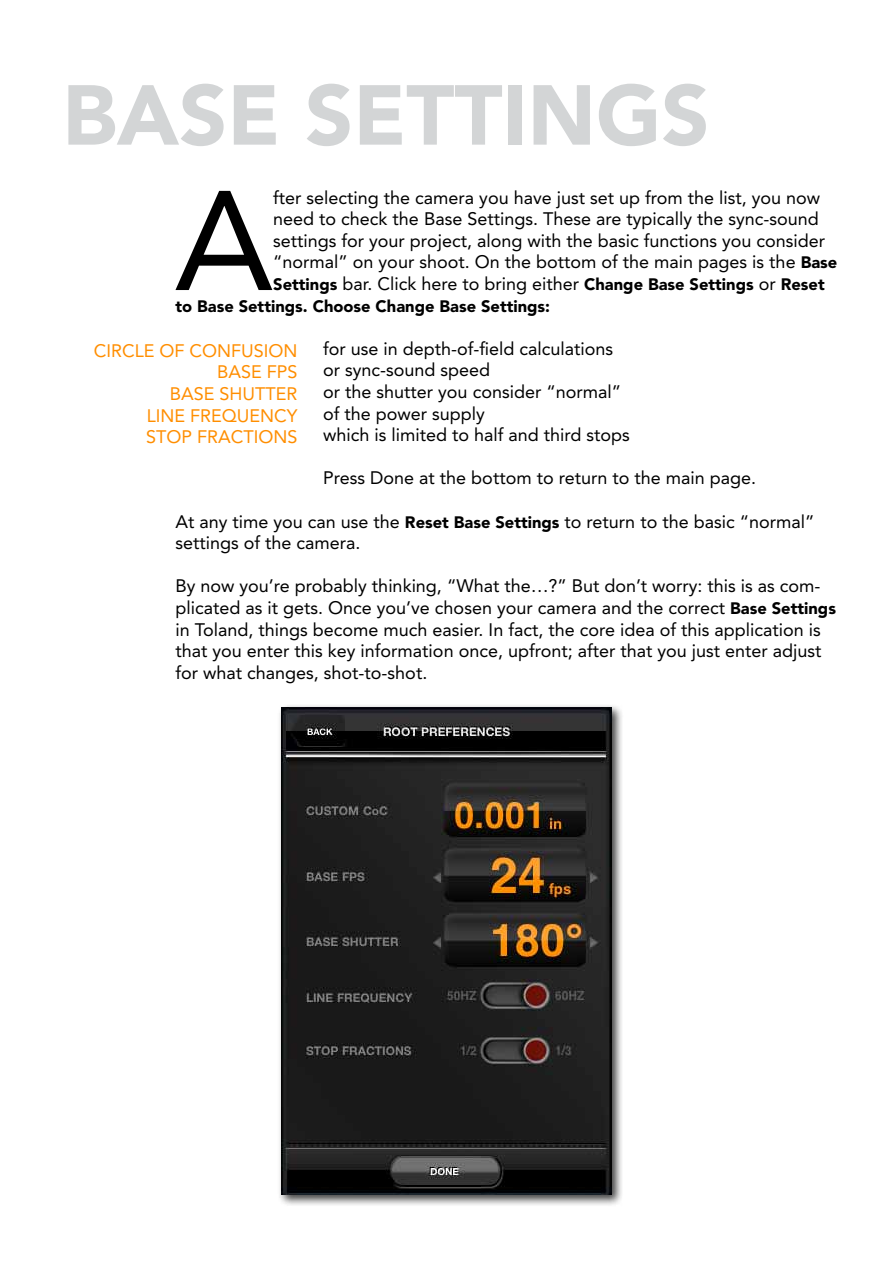
<style>
.page{position:relative;width:893px;height:1263px;background:#fff}
.page>*{position:absolute;margin:0;border:0;box-sizing:border-box;transform-origin:0 0}
.t1{font:140.1px "Avenir";color:#000}
.t2{font:900 84px "Avenir";color:#d3d5d6}
.t3{font:18px/21.6px "Avenir";color:#000}
.t4{font:18px/21.6px "Avenir";color:#ff8e00;text-align:right}
.t5{font:900 16.5px/21.6px "Avenir";color:#000}
.s1{font-weight:900;font-size:16.5px}
.s2{font-weight:400;font-size:18px}
</style>
<div class="page">
<div style="left:277px;top:704px;width:347px;height:503px;background:#000;opacity:.75"></div>
<img style="left:281px;top:708px;width:331px;height:487px">
<h2 class="t2" style="left:62px;top:65px;width:649px">BASE SETTINGS</h2>
<h1 class="t1" style="left:175px;top:160px;width:100px">A</h1>
<p class="t3" style="left:273px;top:187px;width:566px">fter selecting the camera you have just set up from the list, you now need to check the Base Settings. These are typically the sync-sound settings for your project, along with the basic functions you consider “normal” on your shoot. On the bottom of the main pages is the <span class="s1">Base</span></p>
<p class="t5" style="left:175px;top:273px;width:651px;text-indent:98px">Settings <span class="s2">bar. Click here to bring either</span> Change Base Settings <span class="s2">or</span> Reset to Base Settings. Choose Change Base Settings:</p>
<p class="t3" style="left:323px;top:338px;width:308px">for use in depth-of-field calculations or sync-sound speed<br>or the shutter you consider “normal” of the power supply<br>which is limited to half and third stops</p>
<p class="t3" style="left:323px;top:467px;width:435px">Press Done at the bottom to return to the main page.</p>
<p class="t3" style="left:175px;top:511px;width:640px">At any time you can use the <span class="s1">Reset Base Settings</span> to return to the basic “normal” settings of the camera.</p>
<p class="t3" style="left:175px;top:575px;width:662px">By now you’re probably thinking, “What the…?” But don’t worry: this is as com&shy;plicated as it gets. Once you’ve chosen your camera and the correct <span class="s1">Base Settings </span>in Toland, things become much easier. In fact, the core idea of this application is that you enter this key information once, upfront; after that you just enter adjust for what changes, shot-to-shot.</p>
<p class="t4" style="left:94px;top:340px;width:205px">CIRCLE OF CONFUSION<br>BASE FPS<br>BASE SHUTTER<br>LINE FREQUENCY<br>STOP FRACTIONS</p>
</div>
